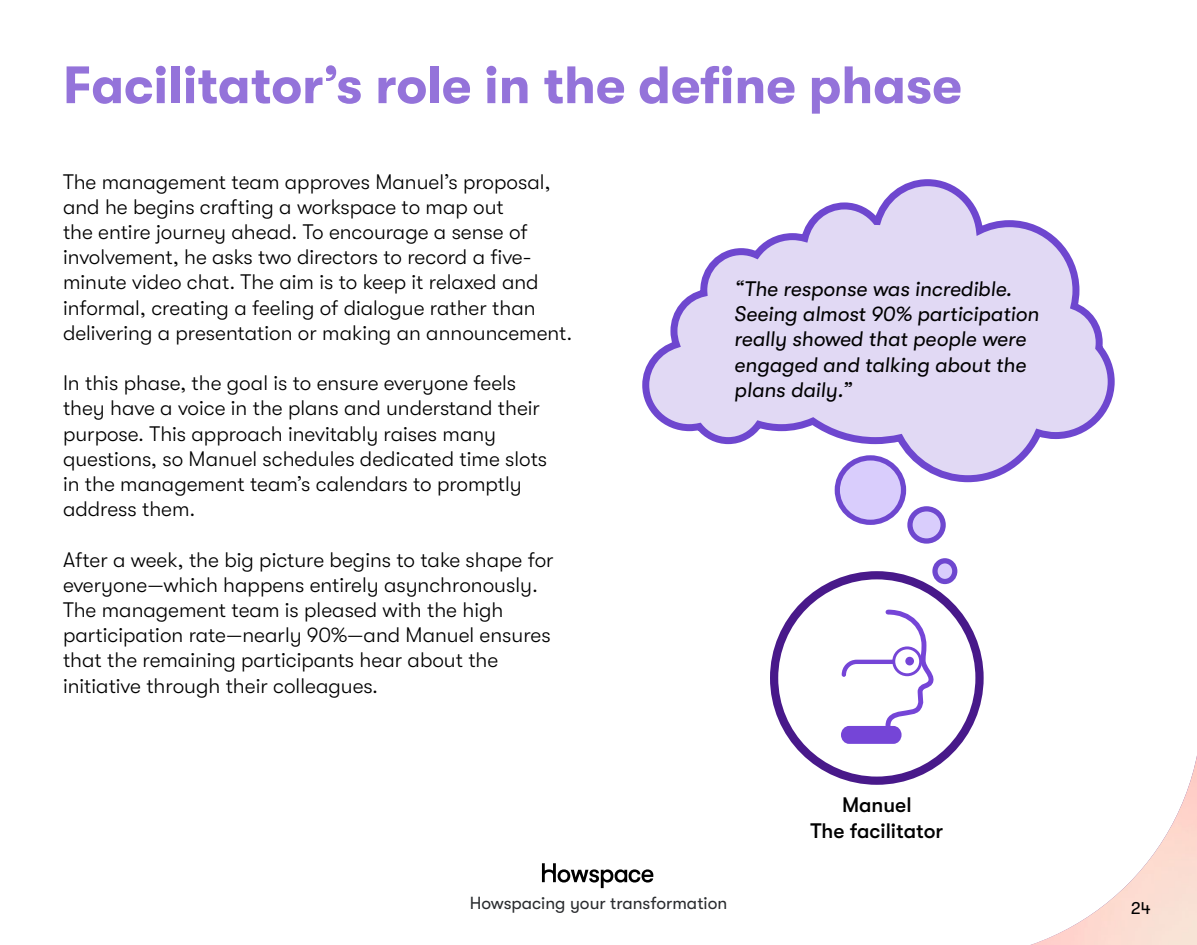
<style>
.page{position:relative;width:1197px;height:945px;background:#fff}
.page>*{position:absolute;margin:0;border:0;box-sizing:border-box;transform-origin:0 0}
.t1{font:700 52.5px "GT Walsheim Pro";color:#9473da}
.t2{font:300 21px/25.2px "GT Walsheim Pro";color:#000}
.t3{font:italic 21px/25.2px "GT Walsheim Pro";color:#000}
.t4{font:500 21px/25.2px "GT Walsheim Pro";color:#000;text-align:center}
.t5{font:17.5px "GT Walsheim Pro";color:#2a2c2f}
.t6{font:17.5px "GT Walsheim Pro";color:#000}
</style>
<div class="page">
<img style="left:947px;top:728px;width:250px;height:217px">
<svg style="left:542px;top:863px;width:111px;height:25px"></svg>
<div style="left:837px;top:458px;width:67px;height:64px;background:#d9cdfc;border-radius:50%"></div>
<div style="left:835px;top:455px;width:71px;height:70px;border:5px solid #6e47cf;border-radius:50%"></div>
<svg style="left:910px;top:509px;width:33px;height:32px"></svg>
<div style="left:907px;top:506px;width:39px;height:38px;border:5px solid #6e47cf;border-radius:50%"></div>
<svg style="left:935px;top:561px;width:20px;height:20px"></svg>
<div style="left:932px;top:558px;width:25px;height:26px;border:5px solid #6e47cf;border-radius:50%"></div>
<svg style="left:642px;top:179px;width:473px;height:307px"></svg>
<div style="left:774px;top:575px;width:206px;height:206px;background:#fff;border-radius:50%"></div>
<div style="left:770px;top:571px;width:214px;height:214px;border:8px solid #48198a;border-radius:50%"></div>
<svg style="left:842px;top:609px;width:92px;height:121px"></svg>
<div style="left:905px;top:657px;width:9px;height:8px;background:#7545d7;border-radius:50%"></div>
<div style="left:892px;top:646px;width:30px;height:30px;border:3px solid #7545d7;border-radius:50%"></div>
<div style="left:841px;top:726px;width:61px;height:18px;background:#7545d7;border-radius:9px"></div>
<h1 class="t1" style="left:63px;top:56px;width:900px">Facilitator’s role in the define phase</h1>
<p class="t2" style="left:63px;top:169px;width:511px">The management team approves Manuel’s proposal, and he begins crafting a workspace to map out<br>the entire journey ahead. To encourage a sense of involvement, he asks two directors to record a five&shy;minute video chat. The aim is to keep it relaxed and informal, creating a feeling of dialogue rather than delivering a presentation or making an announcement.</p>
<p class="t2" style="left:63px;top:371px;width:486px">In this phase, the goal is to ensure everyone feels they have a voice in the plans and understand their purpose. This approach inevitably raises many questions, so Manuel schedules dedicated time slots in the management team’s calendars to promptly address them.</p>
<p class="t2" style="left:63px;top:547px;width:492px">After a week, the big picture begins to take shape for everyone—which happens entirely asynchronously.<br>The management team is pleased with the high participation rate—nearly 90%—and Manuel ensures that the remaining participants hear about the initiative through their colleagues.</p>
<p class="t3" style="left:734px;top:276px;width:306px">“The response was incredible.<br>Seeing almost 90% participation really showed that people were engaged and talking about the plans daily.”</p>
<p class="t4" style="left:810px;top:793px;width:134px">Manuel<br>The facilitator</p>
<p class="t5" style="left:470px;top:893px;width:259px">Howspacing your transformation</p>
<p class="t6" style="left:1131px;top:898px;width:22px">24</p>
</div>
